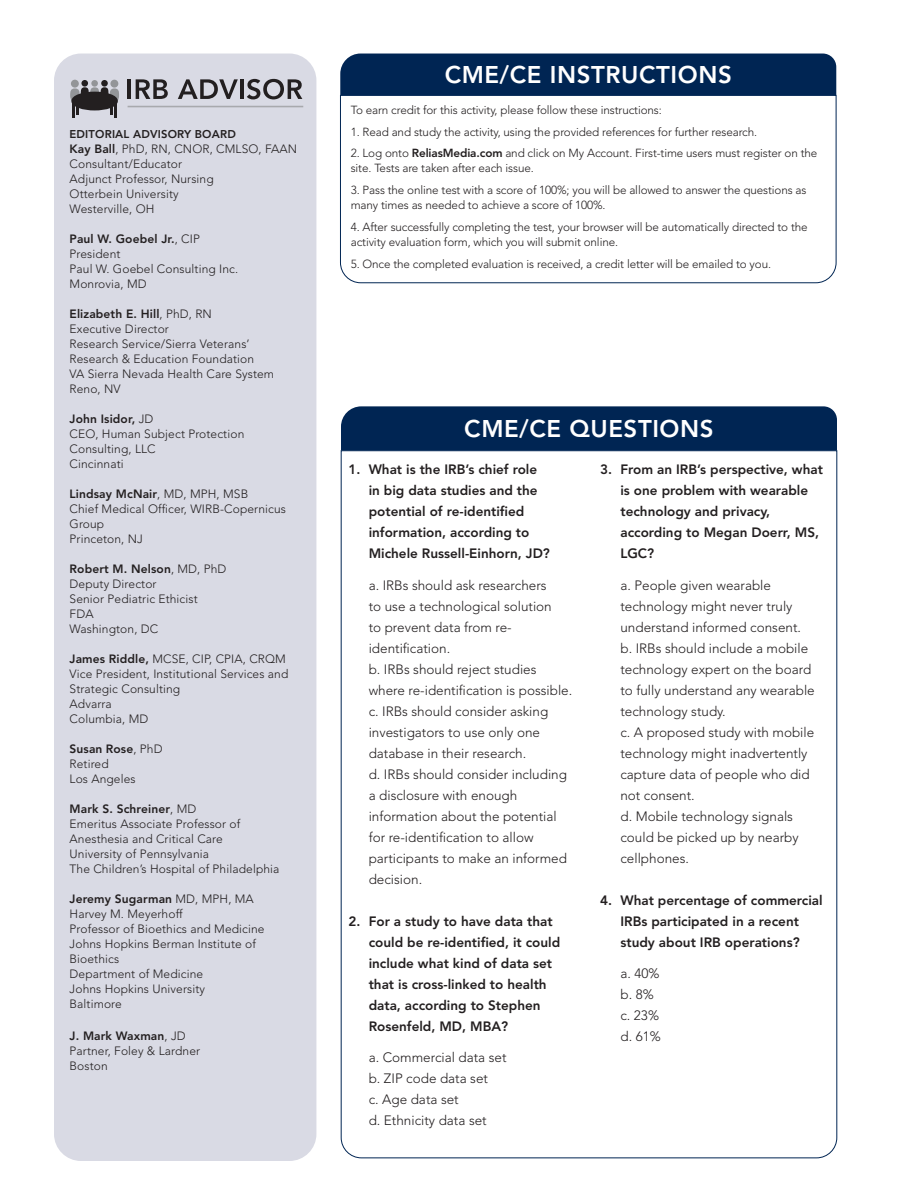
<style>
.page{position:relative;width:918px;height:1188px;background:#fff}
.page>*{position:absolute;margin:0;border:0;box-sizing:border-box;transform-origin:0 0}
.t1{font:800 24px "Avenir";letter-spacing:.025em;color:#fff}
.CE_Answers{font:300 13.5px/21px "Avenir";color:#231f20}
.CE_Questions{font:800 13.5px/21px "Avenir";color:#231f20}
.t2{font:300 12px/15px "Avenir";letter-spacing:.01em;color:#231f20}
.t3{font:300 11.7px/15px "Avenir";letter-spacing:-.01em;color:#231f20}
.t4{font:800 11.25px "Avenir";letter-spacing:.015em;color:#231f20}
.s1{font-weight:800}
</style>
<div class="page">
<div style="left:54px;top:54px;width:262px;height:1107px;background:#d9dae4;border-radius:27px"></div>
<hr style="left:128px;top:106px;width:175px;height:1px;background:#a8a9ad">
<hr style="left:128px;top:79px;width:3px;height:20px;background:#231f20">
<svg style="left:136px;top:79px;width:32px;height:20px"></svg>
<svg style="left:178px;top:79px;width:60px;height:20px"></svg>
<hr style="left:240px;top:79px;width:4px;height:20px;background:#231f20">
<svg style="left:247px;top:79px;width:55px;height:20px"></svg>
<div style="left:101px;top:80px;width:7px;height:7px;background:#231f20;border-radius:50%"></div>
<div style="left:101px;top:87px;width:7px;height:12px;background:#231f20;border-radius:50%"></div>
<div style="left:81px;top:87px;width:8px;height:12px;background:#231f20;border-radius:50%"></div>
<div style="left:81px;top:80px;width:7px;height:7px;background:#231f20;border-radius:50%"></div>
<div style="left:91px;top:80px;width:7px;height:7px;background:#939598;border-radius:50%"></div>
<svg style="left:90px;top:87px;width:9px;height:12px"></svg>
<div style="left:110px;top:80px;width:8px;height:8px;background:#939598;border-radius:50%"></div>
<div style="left:110px;top:88px;width:9px;height:15px;background:#939598;border-radius:50%"></div>
<div style="left:71px;top:80px;width:8px;height:8px;background:#939598;border-radius:50%"></div>
<div style="left:70px;top:88px;width:10px;height:15px;background:#939598;border-radius:50%"></div>
<div style="left:71px;top:92px;width:47px;height:18px;background:#231f20;border-radius:50%"></div>
<svg style="left:73px;top:105px;width:6px;height:13px"></svg>
<svg style="left:111px;top:105px;width:5px;height:13px"></svg>
<div style="left:340px;top:54px;width:496px;height:41px;background:#002553"></div>
<svg style="left:340px;top:95px;width:496px;height:188px"></svg>
<div style="left:341px;top:406px;width:496px;height:44px;background:#002553"></div>
<svg style="left:341px;top:450px;width:496px;height:708px"></svg>
<p class="t4" style="left:70px;top:127px;width:168px">EDITORIAL ADVISORY BOARD</p>
<p class="t2" style="left:70px;top:141px;width:229px"><span class="s1">Kay Ball</span>, PhD, RN, CNOR, CMLSO, FAAN<br>Consultant/Educator<br>Adjunct Professor, Nursing<br>Otterbein University<br>Westerville, OH</p>
<p class="t2" style="left:70px;top:231px;width:170px"><span class="s1">Paul W. Goebel Jr.</span>, CIP<br>President<br>Paul W. Goebel Consulting Inc.<br>Monrovia, MD</p>
<p class="t2" style="left:70px;top:306px;width:206px"><span class="s1">Elizabeth E. Hill</span>, PhD, RN<br>Executive Director<br>Research Service/Sierra Veterans’<br>Research &amp; Education Foundation<br>VA Sierra Nevada Health Care System<br>Reno, NV</p>
<p class="t2" style="left:70px;top:411px;width:176px"><span class="s1">John Isidor,</span> JD<br>CEO, Human Subject Protection<br>Consulting, LLC<br>Cincinnati</p>
<p class="t2" style="left:70px;top:486px;width:218px"><span class="s1">Lindsay McNair</span>, MD, MPH, MSB<br>Chief Medical Officer, WIRB-Copernicus<br>Group<br>Princeton, NJ</p>
<p class="t2" style="left:70px;top:561px;width:158px"><span class="s1">Robert M. Nelson</span>, MD, PhD<br>Deputy Director<br>Senior Pediatric Ethicist<br>FDA<br>Washington, DC</p>
<p class="t2" style="left:70px;top:651px;width:220px"><span class="s1">James Riddle,</span> MCSE, CIP, CPIA, CRQM<br>Vice President, Institutional Services and<br>Strategic Consulting<br>Advarra<br>Columbia, MD</p>
<p class="t2" style="left:70px;top:741px;width:95px"><span class="s1">Susan Rose</span>, PhD<br>Retired<br>Los Angeles</p>
<p class="t2" style="left:70px;top:801px;width:211px"><span class="s1">Mark S. Schreiner</span>, MD<br>Emeritus Associate Professor of<br>Anesthesia and Critical Care<br>University of Pennsylvania<br>The Children’s Hospital of Philadelphia</p>
<p class="t2" style="left:70px;top:891px;width:197px"><span class="s1">Jeremy Sugarman</span> MD, MPH, MA<br>Harvey M. Meyerhoff<br>Professor of Bioethics and Medicine<br>Johns Hopkins Berman Institute of<br>Bioethics<br>Department of Medicine<br>Johns Hopkins University<br>Baltimore</p>
<p class="t2" style="left:70px;top:1028px;width:132px"><span class="s1">J. Mark Waxman</span>, JD<br>Partner, Foley &amp; Lardner<br>Boston</p>
<h1 class="t1" style="left:445px;top:61px;width:289px">CME/CE INSTRUCTIONS</h1>
<p class="t3" style="left:351px;top:102px;width:313px">To earn credit for this activity, please follow these instructions:</p>
<p class="t3" style="left:351px;top:124px;width:408px">1. Read and study the activity, using the provided references for further research.</p>
<p class="t3" style="left:351px;top:146px;width:468px">2. Log onto <span class="s1">ReliasMedia.com</span> and click on My Account. First-time users must register on the site. Tests are taken after each issue.</p>
<p class="t3" style="left:351px;top:183px;width:457px">3. Pass the online test with a score of 100%; you will be allowed to answer the questions as many times as needed to achieve a score of 100%.</p>
<p class="t3" style="left:351px;top:219px;width:458px">4. After successfully completing the test, your browser will be automatically directed to the activity evaluation form, which you will submit online.</p>
<p class="t3" style="left:351px;top:256px;width:422px">5. Once the completed evaluation is received, a credit letter will be emailed to you.</p>
<h1 class="t1" style="left:464px;top:415px;width:251px">CME/CE QUESTIONS</h1>
<p class="CE_Questions" style="left:369px;top:459px;width:183px;text-indent:-20px">1. What is the IRB’s chief role in big data studies and the potential of re-identified information, according to<br>Michele Russell-Einhorn, JD?</p>
<p class="CE_Answers" style="left:369px;top:574px;width:185px">a. IRBs should ask researchers to use a technological solution to prevent data from re&shy;identification.</p>
<p class="CE_Answers" style="left:369px;top:658px;width:203px">b. IRBs should reject studies where re-identification is possible.</p>
<p class="CE_Answers" style="left:369px;top:700px;width:181px">c. IRBs should consider asking investigators to use only one database in their research.</p>
<p class="CE_Answers" style="left:369px;top:763px;width:200px">d. IRBs should consider including a disclosure with enough information about the potential for re-identification to allow participants to make an informed decision.</p>
<p class="CE_Questions" style="left:369px;top:910px;width:193px;text-indent:-20px">2. For a study to have data that could be re-identified, it could include what kind of data set that is cross-linked to health data, according to Stephen<br>Rosenfeld, MD, MBA?</p>
<p class="CE_Answers" style="left:369px;top:1047px;width:139px">a. Commercial data set</p>
<p class="CE_Answers" style="left:369px;top:1068px;width:121px">b. ZIP code data set</p>
<p class="CE_Answers" style="left:369px;top:1089px;width:92px">c. Age data set</p>
<p class="CE_Answers" style="left:369px;top:1110px;width:120px">d. Ethnicity data set</p>
<p class="CE_Questions" style="left:620px;top:459px;width:204px;text-indent:-20px">3. From an IRB’s perspective, what is one problem with wearable technology and privacy, according to Megan Doerr, MS,<br>LGC?</p>
<p class="CE_Answers" style="left:620px;top:574px;width:180px">a. People given wearable technology might never truly understand informed consent.</p>
<p class="CE_Answers" style="left:620px;top:637px;width:196px">b. IRBs should include a mobile technology expert on the board to fully understand any wearable technology study.</p>
<p class="CE_Answers" style="left:620px;top:721px;width:195px">c. A proposed study with mobile technology might inadvertently capture data of people who did not consent.</p>
<p class="CE_Answers" style="left:620px;top:805px;width:180px">d. Mobile technology signals could be picked up by nearby cellphones.</p>
<p class="CE_Questions" style="left:600px;top:889px;width:224px;text-align:center">4. What percentage of commercial<br>IRBs participated in a recent<br>study about IRB operations?</p>
<p class="CE_Answers" style="left:620px;top:963px;width:41px">a. 40%</p>
<p class="CE_Answers" style="left:620px;top:984px;width:35px">b. 8%</p>
<p class="CE_Answers" style="left:620px;top:1005px;width:40px">c. 23%</p>
<p class="CE_Answers" style="left:620px;top:1026px;width:42px">d. 61%</p>
</div>
